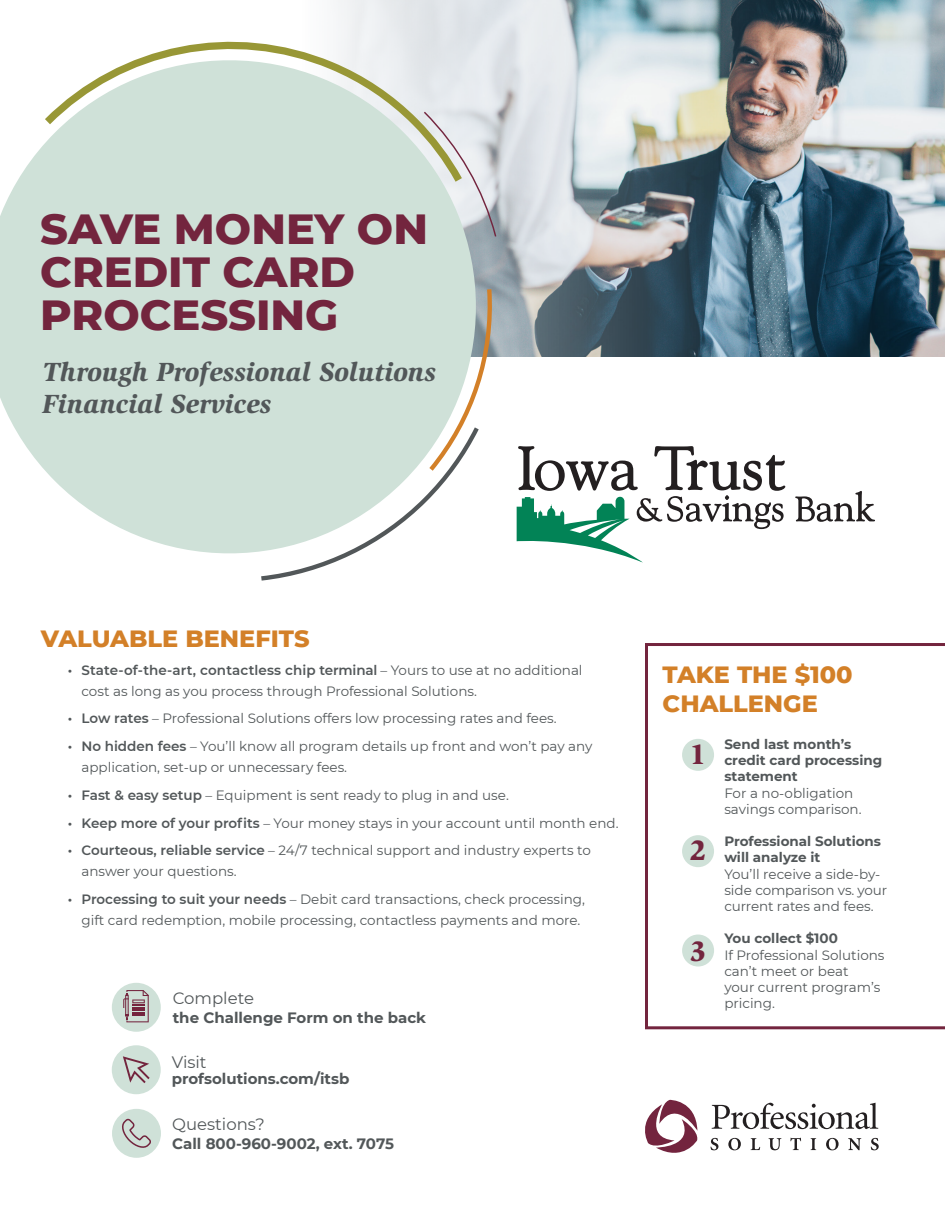
<style>
.page{position:relative;width:945px;height:1215px;background:#fff}
.page>*{position:absolute;margin:0;border:0;box-sizing:border-box;transform-origin:0 0}
.t1{font:800 43.05px/43px "Montserrat";color:#73253e}
.t2{font:900 29.4px "Slimbach";color:#73253e}
.t3{font:italic 900 27px/31.5px "Slimbach";color:#525759}
.t4{font:800 24px/28.8px "Montserrat";color:#d38028}
.t5{font:16.5px "Montserrat";color:#525759}
.t6{font:700 15px "Montserrat";color:#525759}
.t7{font:13.5px/16.2px "Montserrat";color:#525759}
.t8{font:700 13.5px/16.2px "Montserrat";color:#525759}
.s1{font-weight:600}
</style>
<div class="page">
<svg style="left:645px;top:1100px;width:53px;height:53px"></svg>
<svg style="left:712px;top:1103px;width:166px;height:26px"></svg>
<svg style="left:710px;top:1138px;width:8px;height:12px"></svg>
<svg style="left:728px;top:1138px;width:13px;height:12px"></svg>
<svg style="left:751px;top:1138px;width:9px;height:12px"></svg>
<svg style="left:769px;top:1138px;width:12px;height:12px"></svg>
<svg style="left:790px;top:1138px;width:11px;height:12px"></svg>
<svg style="left:811px;top:1138px;width:5px;height:12px"></svg>
<svg style="left:826px;top:1138px;width:13px;height:12px"></svg>
<svg style="left:848px;top:1138px;width:13px;height:12px"></svg>
<svg style="left:871px;top:1138px;width:8px;height:12px"></svg>
<div style="left:112px;top:1109px;width:49px;height:49px;background:#cfe1d8;border-radius:50%"></div>
<div style="left:112px;top:983px;width:49px;height:49px;background:#cfe1d8;border-radius:50%"></div>
<div style="left:112px;top:1045px;width:49px;height:49px;background:#cfe1d8;border-radius:50%"></div>
<img style="left:336px;top:0;width:609px;height:357px">
<svg style="left:0;top:36px;width:500px;height:518px;background:#d4e3dc"></svg>
<svg style="left:257px;top:285px;width:236px;height:296px"></svg>
<svg style="left:37px;top:15px;width:432px;height:175px"></svg>
<svg style="left:422px;top:110px;width:75px;height:128px;background:#d2d8d5"></svg>
<svg style="left:645px;top:643px;width:300px;height:386px"></svg>
<svg style="left:123px;top:990px;width:26px;height:32px"></svg>
<svg style="left:122px;top:1119px;width:29px;height:29px"></svg>
<svg style="left:123px;top:1056px;width:27px;height:27px"></svg>
<svg style="left:795px;top:491px;width:80px;height:31px"></svg>
<svg style="left:517px;top:446px;width:268px;height:117px"></svg>
<p class="t1" style="left:40px;top:204px;width:389px">SAVE MONEY ON<br>CREDIT CARD<br>PROCESSING</p>
<p class="t3" style="left:42px;top:357px;width:395px">Through Professional Solutions<br>Financial Services</p>
<p class="t4" style="left:41px;top:623px;width:270px">VALUABLE BENEFITS</p>
<p class="t7" style="left:81px;top:659px;width:503px;line-height:21px;text-indent:-14px"><span class="s1">• State-of-the-art, contactless chip terminal</span> – Yours to use at no additional cost as long as you process through Professional Solutions.</p>
<p class="t7" style="left:68px;top:710px;width:490px"><span class="s1">• Low rates</span> – Professional Solutions offers low processing rates and fees.</p>
<p class="t7" style="left:81px;top:735px;width:513px;line-height:21px;text-indent:-14px"><span class="s1">• No hidden fees</span> – You’ll know all program details up front and won’t pay any application, set-up or unnecessary fees.</p>
<p class="t7" style="left:68px;top:786px;width:442px"><span class="s1">• Fast &amp; easy setup</span> – Equipment is sent ready to plug in and use.</p>
<p class="t7" style="left:68px;top:814px;width:552px"><span class="s1">• Keep more of your profits</span> – Your money stays in your account until month end.</p>
<p class="t7" style="left:81px;top:840px;width:511px;line-height:21px;text-indent:-14px"><span class="s1">• Courteous, reliable service</span> – 24/7 technical support and industry experts to answer your questions.</p>
<p class="t7" style="left:81px;top:888px;width:505px;line-height:21px;text-indent:-14px"><span class="s1">• Processing to suit your needs</span> – Debit card transactions, check processing, gift card redemption, mobile processing, contactless payments and more.</p>
<p class="t5" style="left:173px;top:986px;width:83px">Complete</p>
<p class="t6" style="left:173px;top:1007px;width:255px">the Challenge Form on the back</p>
<p class="t5" style="left:172px;top:1050px;width:36px">Visit</p>
<p class="t6" style="left:172px;top:1068px;width:179px">profsolutions.com/itsb</p>
<p class="t5" style="left:172px;top:1113px;width:94px">Questions?</p>
<p class="t6" style="left:172px;top:1133px;width:223px">Call 800-960-9002, ext. 7075</p>
<p class="t4" style="left:663px;top:659px;width:192px">TAKE THE $100<br>CHALLENGE</p>
<p class="t2" style="left:690px;top:735px;width:18px">1</p>
<p class="t2" style="left:690px;top:832px;width:18px">2</p>
<p class="t2" style="left:690px;top:932px;width:18px">3</p>
<p class="t8" style="left:724px;top:735px;width:159px">Send last month’s credit card processing statement</p>
<p class="t7" style="left:724px;top:784px;width:139px">For a no-obligation savings comparison.</p>
<p class="t8" style="left:724px;top:833px;width:158px">Professional Solutions will analyze it</p>
<p class="t7" style="left:724px;top:865px;width:164px">You’ll receive a side-by&shy;side comparison vs. your current rates and fees.</p>
<p class="t8" style="left:724px;top:930px;width:115px">You collect $100</p>
<p class="t7" style="left:724px;top:946px;width:162px">If Professional Solutions can’t meet or beat<br>your current program’s pricing.</p>
</div>
